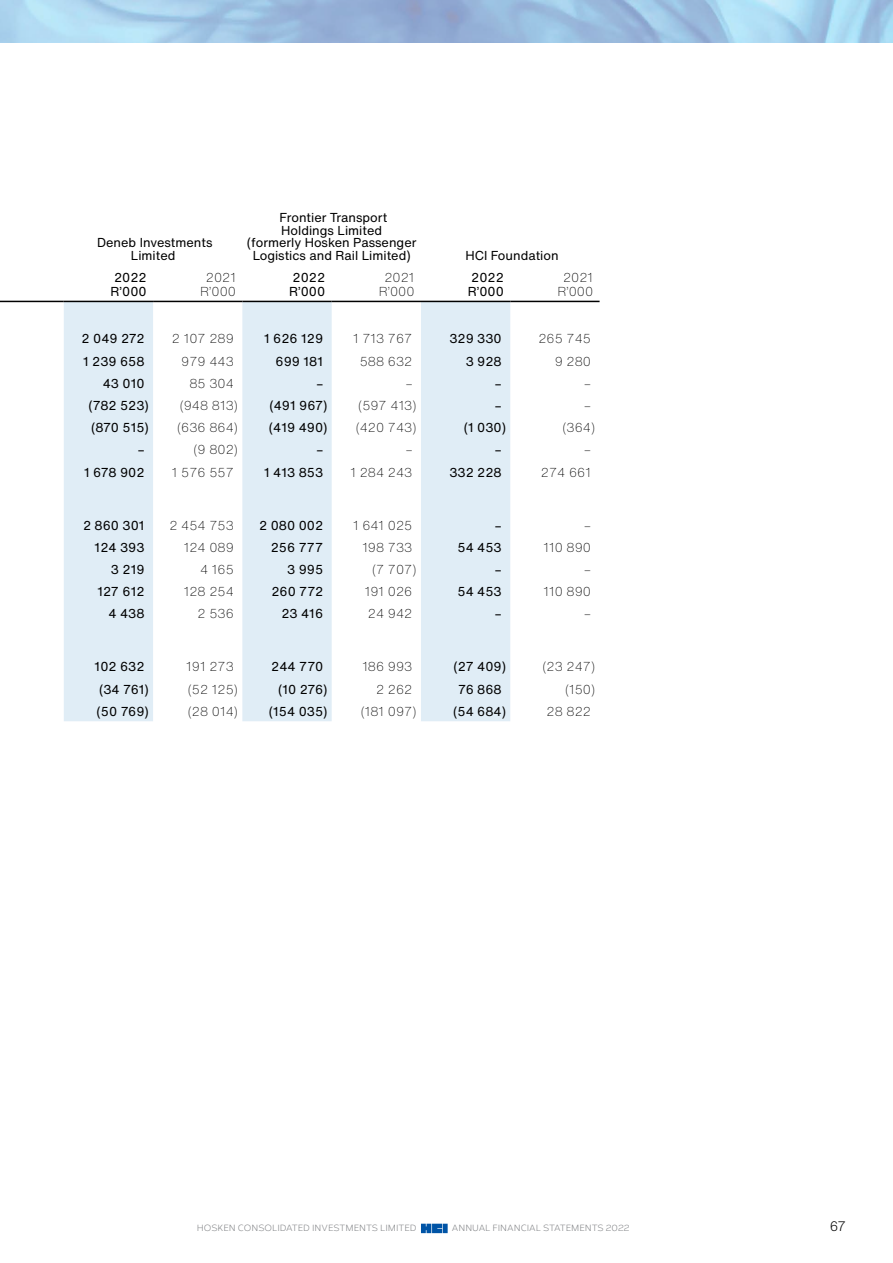
<style>
.page{position:relative;width:893px;height:1263px;background:#fff}
.page>*{position:absolute;margin:0;border:0;box-sizing:border-box;transform-origin:0 0}
.t1{font:300 13.5px "Helvetica Now Text";color:#000}
.t2{font:12.75px/12.8px "Helvetica Now Text";color:#000}
.t3{font:200 12.75px/13.5px "Helvetica Now Text";color:#000;text-align:center}
.t4{font:9px "Corbert";color:#808285}
</style>
<div class="page">
<svg style="left:64px;top:302px;width:446px;height:419px;fill:#e0edf6"></svg>
<hr style="left:0;top:301px;width:64px;height:1px;background:#000">
<hr style="left:64px;top:301px;width:89px;height:1px;background:#000">
<hr style="left:153px;top:301px;width:89px;height:1px;background:#000">
<hr style="left:242px;top:301px;width:90px;height:1px;background:#000">
<hr style="left:332px;top:301px;width:89px;height:1px;background:#000">
<hr style="left:421px;top:301px;width:89px;height:1px;background:#000">
<hr style="left:510px;top:301px;width:90px;height:1px;background:#000">
<svg style="left:421px;top:1224px;width:27px;height:9px"></svg>
<p class="t2" style="left:97px;top:236px;width:117px;text-align:center">Deneb Investments<br>Limited</p>
<p class="t2" style="left:247px;top:211px;width:171px;text-align:center">Frontier Transport<br>Holdings Limited<br>(formerly Hosken Passenger<br>Logistics and Rail Limited)</p>
<p class="t2" style="left:465px;top:249px;width:95px">HCI Foundation</p>
<p class="t2" style="left:110px;top:271px;width:38px;line-height:13.5px">2022<br>R’000</p>
<p class="t3" style="left:200px;top:271px;width:37px">2021<br>R’000</p>
<p class="t2" style="left:289px;top:271px;width:38px;line-height:13.5px">2022<br>R’000</p>
<p class="t3" style="left:379px;top:271px;width:37px">2021<br>R’000</p>
<p class="t2" style="left:468px;top:271px;width:38px;line-height:13.5px">2022<br>R’000</p>
<p class="t3" style="left:557px;top:271px;width:37px">2021<br>R’000</p>
<p class="t2" style="left:82px;top:332px;width:64px">2 049 272</p>
<p class="t3" style="left:172px;top:332px;width:63px">2 107 289</p>
<p class="t2" style="left:264px;top:332px;width:61px">1 626 129</p>
<p class="t3" style="left:353px;top:332px;width:61px">1 713 767</p>
<p class="t2" style="left:449px;top:332px;width:54px">329 330</p>
<p class="t3" style="left:538px;top:332px;width:54px">265 745</p>
<p class="t2" style="left:83px;top:354px;width:63px">1 239 658</p>
<p class="t3" style="left:181px;top:354px;width:54px">979 443</p>
<p class="t2" style="left:276px;top:354px;width:49px">699 181</p>
<p class="t3" style="left:360px;top:354px;width:54px">588 632</p>
<p class="t2" style="left:466px;top:354px;width:38px">3 928</p>
<p class="t3" style="left:555px;top:354px;width:38px">9 280</p>
<p class="t2" style="left:103px;top:376px;width:43px">43 010</p>
<p class="t3" style="left:189px;top:376px;width:46px">85 304</p>
<p class="t2" style="left:316px;top:376px;width:8px">–</p>
<p class="t3" style="left:406px;top:376px;width:8px">–</p>
<p class="t2" style="left:495px;top:376px;width:8px">–</p>
<p class="t3" style="left:584px;top:376px;width:8px">–</p>
<p class="t2" style="left:88px;top:399px;width:62px">(782 523)</p>
<p class="t3" style="left:180px;top:398px;width:60px">(948 813)</p>
<p class="t2" style="left:269px;top:399px;width:60px">(491 967)</p>
<p class="t3" style="left:358px;top:398px;width:60px">(597 413)</p>
<p class="t2" style="left:495px;top:399px;width:8px">–</p>
<p class="t3" style="left:584px;top:398px;width:8px">–</p>
<p class="t2" style="left:91px;top:421px;width:59px">(870 515)</p>
<p class="t3" style="left:177px;top:420px;width:62px">(636 864)</p>
<p class="t2" style="left:269px;top:421px;width:60px">(419 490)</p>
<p class="t3" style="left:356px;top:420px;width:62px">(420 743)</p>
<p class="t2" style="left:464px;top:421px;width:44px">(1 030)</p>
<p class="t3" style="left:562px;top:420px;width:34px">(364)</p>
<p class="t2" style="left:138px;top:443px;width:8px">–</p>
<p class="t3" style="left:193px;top:443px;width:46px">(9 802)</p>
<p class="t2" style="left:316px;top:443px;width:8px">–</p>
<p class="t3" style="left:406px;top:443px;width:8px">–</p>
<p class="t2" style="left:495px;top:443px;width:8px">–</p>
<p class="t3" style="left:584px;top:443px;width:8px">–</p>
<p class="t2" style="left:84px;top:465px;width:62px">1 678 902</p>
<p class="t3" style="left:172px;top:465px;width:63px">1 576 557</p>
<p class="t2" style="left:264px;top:465px;width:61px">1 413 853</p>
<p class="t3" style="left:350px;top:465px;width:63px">1 284 243</p>
<p class="t2" style="left:449px;top:465px;width:54px">332 228</p>
<p class="t3" style="left:541px;top:465px;width:52px">274 661</p>
<p class="t2" style="left:83px;top:518px;width:63px">2 860 301</p>
<p class="t3" style="left:169px;top:518px;width:66px">2 454 753</p>
<p class="t2" style="left:259px;top:518px;width:66px">2 080 002</p>
<p class="t3" style="left:353px;top:518px;width:61px">1 641 025</p>
<p class="t2" style="left:495px;top:518px;width:8px">–</p>
<p class="t3" style="left:584px;top:518px;width:8px">–</p>
<p class="t2" style="left:95px;top:540px;width:51px">124 393</p>
<p class="t3" style="left:184px;top:540px;width:52px">124 089</p>
<p class="t2" style="left:271px;top:540px;width:54px">256 777</p>
<p class="t3" style="left:362px;top:540px;width:52px">198 733</p>
<p class="t2" style="left:457px;top:540px;width:46px">54 453</p>
<p class="t3" style="left:543px;top:540px;width:49px">110 890</p>
<p class="t2" style="left:111px;top:563px;width:35px">3 219</p>
<p class="t3" style="left:200px;top:562px;width:35px">4 165</p>
<p class="t2" style="left:287px;top:563px;width:38px">3 995</p>
<p class="t3" style="left:372px;top:562px;width:46px">(7 707)</p>
<p class="t2" style="left:495px;top:563px;width:8px">–</p>
<p class="t3" style="left:584px;top:562px;width:8px">–</p>
<p class="t2" style="left:97px;top:585px;width:49px">127 612</p>
<p class="t3" style="left:184px;top:584px;width:52px">128 254</p>
<p class="t2" style="left:271px;top:585px;width:53px">260 772</p>
<p class="t3" style="left:365px;top:584px;width:49px">191 026</p>
<p class="t2" style="left:457px;top:585px;width:46px">54 453</p>
<p class="t3" style="left:543px;top:584px;width:49px">110 890</p>
<p class="t2" style="left:108px;top:607px;width:38px">4 438</p>
<p class="t3" style="left:198px;top:607px;width:38px">2 536</p>
<p class="t2" style="left:281px;top:607px;width:43px">23 416</p>
<p class="t3" style="left:368px;top:607px;width:46px">24 942</p>
<p class="t2" style="left:495px;top:607px;width:8px">–</p>
<p class="t3" style="left:584px;top:607px;width:8px">–</p>
<p class="t2" style="left:95px;top:660px;width:51px">102 632</p>
<p class="t3" style="left:186px;top:660px;width:49px">191 273</p>
<p class="t2" style="left:271px;top:660px;width:53px">244 770</p>
<p class="t3" style="left:362px;top:660px;width:52px">186 993</p>
<p class="t2" style="left:454px;top:660px;width:54px">(27 409)</p>
<p class="t3" style="left:542px;top:660px;width:54px">(23 247)</p>
<p class="t2" style="left:99px;top:682px;width:51px">(34 761)</p>
<p class="t3" style="left:188px;top:682px;width:52px">(52 125)</p>
<p class="t2" style="left:278px;top:682px;width:51px">(10 276)</p>
<p class="t3" style="left:376px;top:682px;width:38px">2 262</p>
<p class="t2" style="left:458px;top:682px;width:45px">76 868</p>
<p class="t3" style="left:565px;top:682px;width:32px">(150)</p>
<p class="t2" style="left:97px;top:704px;width:54px">(50 769)</p>
<p class="t3" style="left:188px;top:704px;width:52px">(28 014)</p>
<p class="t2" style="left:269px;top:704px;width:60px">(154 035)</p>
<p class="t3" style="left:361px;top:704px;width:57px">(181 097)</p>
<p class="t2" style="left:453px;top:704px;width:54px">(54 684)</p>
<p class="t3" style="left:547px;top:704px;width:46px">28 822</p>
<p class="t4" style="left:197px;top:1221px;width:221px">HOSKEN CONSOLIDATED INVESTMENTS LIMITED</p>
<p class="t4" style="left:452px;top:1221px;width:179px">ANNUAL FINANCIAL STATEMENTS 2022</p>
<p class="t1" style="left:830px;top:1216px;width:18px">67</p>
</div>
